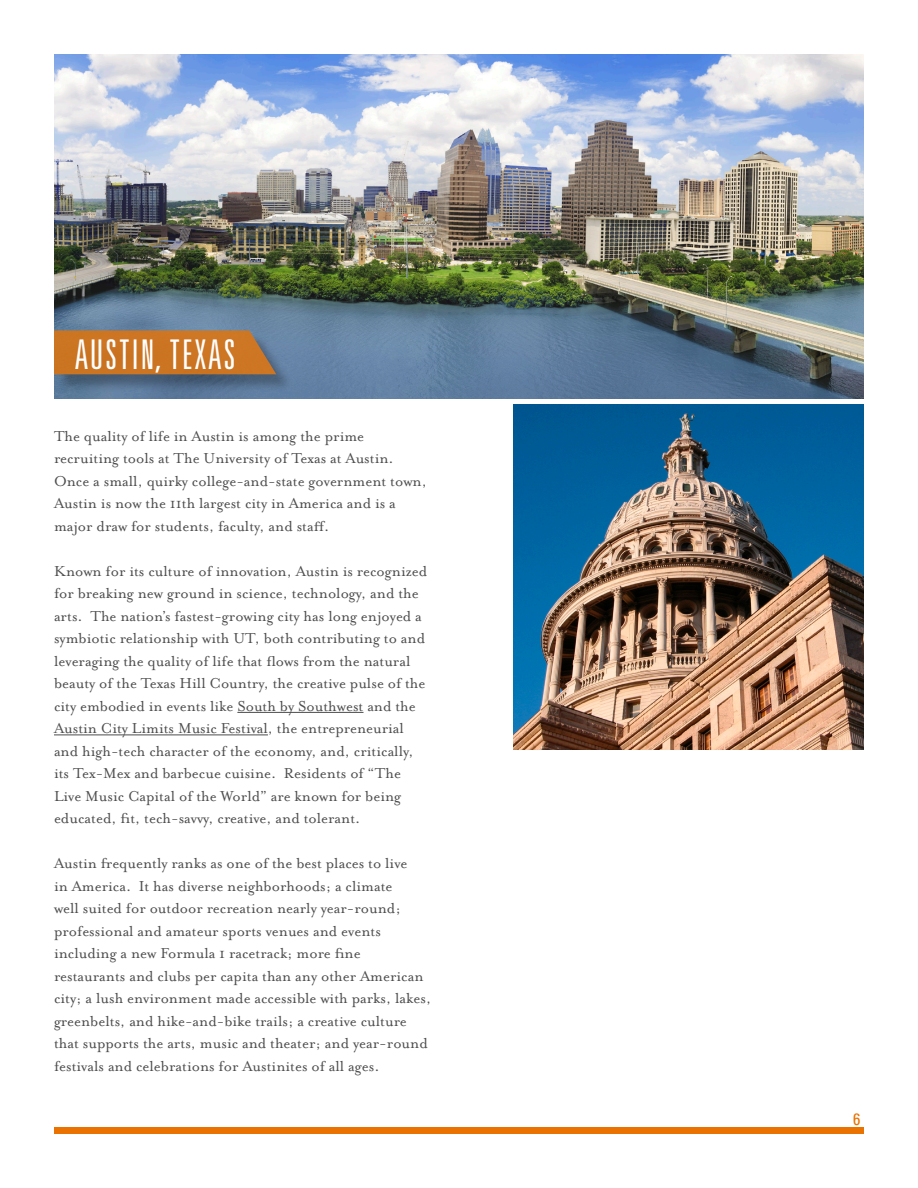
<style>
.page{position:relative;width:918px;height:1188px;background:#fff}
.page>*{position:absolute;margin:0;border:0;box-sizing:border-box;transform-origin:0 0}
.t1{font:300 ultra-condensed 40.95px "Univers LT Std";letter-spacing:.05em;color:#fff}
.t2{font:16.5px/22.5px "Mrs Eaves OT";color:#4d4d4e}
.t3{font:condensed 16.5px "Univers LT Std";color:#e97200}
</style>
<div class="page">
<hr style="left:237px;top:712px;width:127px;height:1px;background:#4d4d4e">
<hr style="left:54px;top:735px;width:214px;height:1px;background:#4d4d4e">
<img style="left:54px;top:54px;width:810px;height:345px">
<img style="left:513px;top:405px;width:351px;height:344px">
<div style="left:56px;top:333px;width:238px;height:60px;background:#000;opacity:.36"></div>
<svg style="left:54px;top:330px;width:222px;height:44px;background:#c4752a"></svg>
<div style="left:54px;top:1128px;width:810px;height:6px;background:#e97200"></div>
<p class="t1" style="left:75px;top:333px;width:162px">AUSTIN, TEXAS</p>
<p class="t2" style="left:54px;top:425px;width:374px">The quality of life in Austin is among the prime recruiting tools at The University of Texas at Austin.<br>Once a small, quirky college-and-state government town, Austin is now the 11th largest city in America and is a major draw for students, faculty, and staff.</p>
<p class="t2" style="left:54px;top:560px;width:375px">Known for its culture of innovation, Austin is recognized for breaking new ground in science, technology, and the arts. The nation’s fastest-growing city has long enjoyed a symbiotic relationship with UT, both contributing to and leveraging the quality of life that flows from the natural beauty of the Texas Hill Country, the creative pulse of the city embodied in events like South by Southwest and the Austin City Limits Music Festival, the entrepreneurial and high-tech character of the economy, and, critically, its Tex-Mex and barbecue cuisine. Residents of “The Live Music Capital of the World” are known for being educated, fit, tech-savvy, creative, and tolerant.</p>
<p class="t2" style="left:54px;top:852px;width:379px">Austin frequently ranks as one of the best places to live<br>in America. It has diverse neighborhoods; a climate<br>well suited for outdoor recreation nearly year-round; professional and amateur sports venues and events including a new Formula 1 racetrack; more fine restaurants and clubs per capita than any other American city; a lush environment made accessible with parks, lakes, greenbelts, and hike-and-bike trails; a creative culture that supports the arts, music and theater; and year-round festivals and celebrations for Austinites of all ages.</p>
<p class="t3" style="left:853px;top:1108px;width:9px">6</p>
</div>
